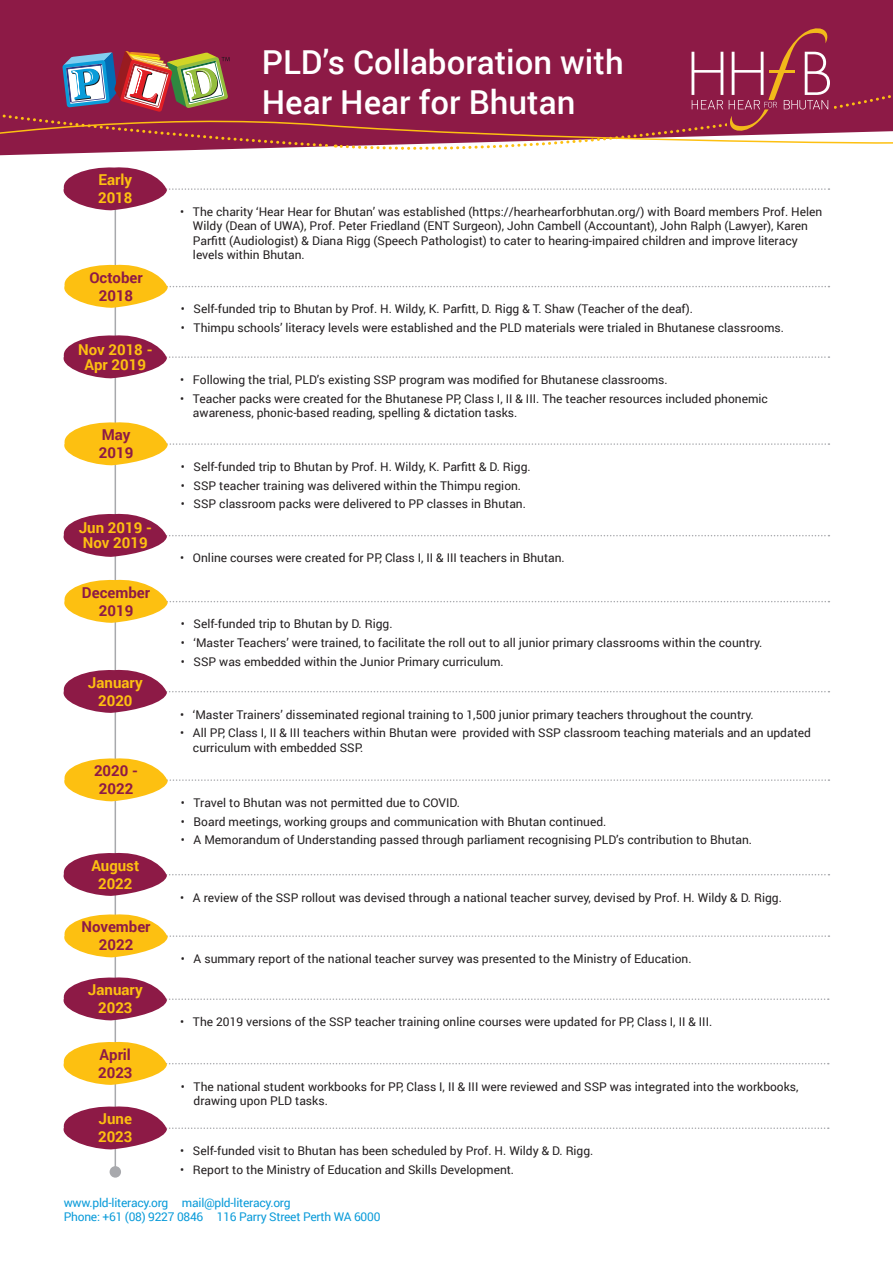
<style>
.page{position:relative;width:893px;height:1263px;background:#fff}
.page>*{position:absolute;margin:0;border:0;box-sizing:border-box;transform-origin:0 0}
.t1{font:500 33px/39.6px "Roboto";color:#fff}
.t2{font:700 15px/18px "Roboto";color:#fdc011;text-align:center}
.t3{font:700 15px/18px "Roboto";color:#8d1a46;text-align:center}
.t4{font:12px/14.4px "Roboto";color:#231f20}
.t5{font:12px/14.4px "Roboto";letter-spacing:-.02em;color:#0a9bd9}
</style>
<div class="page">
<div style="left:0;top:0;width:893px;height:113px;background:#8d1a46"></div>
<div style="left:338px;top:77px;width:555px;height:36px;background:#8d1a46"></div>
<svg style="left:0;top:113px;width:893px;height:43px"></svg>
<hr style="left:115px;top:183px;width:1px;height:989px;background:#a8a9ad">
<div style="left:110px;top:1166px;width:11px;height:11px;background:#a8a9ad;border-radius:50%"></div>
<svg style="left:63px;top:167px;width:766px;height:43px"></svg>
<svg style="left:64px;top:263px;width:765px;height:45px"></svg>
<svg style="left:63px;top:334px;width:766px;height:44px"></svg>
<svg style="left:64px;top:421px;width:765px;height:44px"></svg>
<svg style="left:63px;top:512px;width:766px;height:45px"></svg>
<svg style="left:64px;top:578px;width:765px;height:45px"></svg>
<svg style="left:63px;top:668px;width:766px;height:45px"></svg>
<svg style="left:64px;top:757px;width:765px;height:44px"></svg>
<svg style="left:63px;top:851px;width:766px;height:45px"></svg>
<svg style="left:64px;top:913px;width:765px;height:44px"></svg>
<svg style="left:63px;top:976px;width:766px;height:44px"></svg>
<svg style="left:63px;top:1040px;width:766px;height:45px"></svg>
<svg style="left:63px;top:1105px;width:766px;height:44px"></svg>
<svg style="left:691px;top:22px;width:142px;height:111px;background:#9a3352"></svg>
<svg style="left:0;top:51px;width:336px;height:98px;background:#933e57"></svg>
<p class="t2" style="left:98px;top:170px;width:36px;text-align:left">Early<br>2018</p>
<p class="t3" style="left:89px;top:268px;width:55px">October<br>2018</p>
<p class="t2" style="left:78px;top:341px;width:76px;line-height:15px">Nov 2018 -<br>Apr 2019</p>
<p class="t3" style="left:99px;top:425px;width:36px;text-align:left">May<br>2019</p>
<p class="t2" style="left:79px;top:520px;width:75px;line-height:15px;text-align:left">Jun 2019 -<br>Nov 2019</p>
<p class="t3" style="left:82px;top:583px;width:70px">December<br>2019</p>
<p class="t2" style="left:88px;top:673px;width:56px">January<br>2020</p>
<p class="t3" style="left:94px;top:761px;width:46px">2020 -<br>2022</p>
<p class="t2" style="left:91px;top:856px;width:49px">August<br>2022</p>
<p class="t3" style="left:81px;top:917px;width:71px">November<br>2022</p>
<p class="t2" style="left:88px;top:980px;width:56px">January<br>2023</p>
<p class="t3" style="left:98px;top:1045px;width:36px;text-align:left">April<br>2023</p>
<p class="t2" style="left:98px;top:1109px;width:36px;text-align:left">June<br>2023</p>
<h1 class="t1" style="left:262px;top:42px;width:363px">PLD’s Collaboration with<br>Hear Hear for Bhutan</h1>
<p class="t4" style="left:193px;top:204px;width:631px;text-indent:-13px">• The charity ‘Hear Hear for Bhutan’ was established (https://hearhearforbhutan.org/) with Board members Prof. Helen Wildy (Dean of UWA), Prof. Peter Friedland (ENT Surgeon), John Cambell (Accountant), John Ralph (Lawyer), Karen Parfitt (Audiologist) &amp; Diana Rigg (Speech Pathologist) to cater to hearing-impaired children and improve literacy levels within Bhutan.</p>
<p class="t4" style="left:181px;top:301px;width:514px">• Self-funded trip to Bhutan by Prof. H. Wildy, K. Parfitt, D. Rigg &amp; T. Shaw (Teacher of the deaf).</p>
<p class="t4" style="left:181px;top:320px;width:605px">• Thimpu schools’ literacy levels were established and the PLD materials were trialed in Bhutanese classrooms.</p>
<p class="t4" style="left:180px;top:372px;width:489px">• Following the trial, PLD’s existing SSP program was modified for Bhutanese classrooms.</p>
<p class="t4" style="left:193px;top:391px;width:576px;text-indent:-13px">• Teacher packs were created for the Bhutanese PP, Class I, II &amp; III. The teacher resources included phonemic awareness, phonic-based reading, spelling &amp; dictation tasks.</p>
<p class="t4" style="left:181px;top:459px;width:351px">• Self-funded trip to Bhutan by Prof. H. Wildy, K. Parfitt &amp; D. Rigg.</p>
<p class="t4" style="left:181px;top:478px;width:342px">• SSP teacher training was delivered within the Thimpu region.</p>
<p class="t4" style="left:181px;top:496px;width:347px">• SSP classroom packs were delivered to PP classes in Bhutan.</p>
<p class="t4" style="left:180px;top:551px;width:386px">• Online courses were created for PP, Class I, II &amp; III teachers in Bhutan.</p>
<p class="t4" style="left:181px;top:616px;width:213px">• Self-funded trip to Bhutan by D. Rigg.</p>
<p class="t4" style="left:181px;top:635px;width:583px">• ‘Master Teachers’ were trained, to facilitate the roll out to all junior primary classrooms within the country.</p>
<p class="t4" style="left:181px;top:654px;width:324px">• SSP was embedded within the Junior Primary curriculum.</p>
<p class="t4" style="left:180px;top:707px;width:575px">• ‘Master Trainers’ disseminated regional training to 1,500 junior primary teachers throughout the country.</p>
<p class="t4" style="left:193px;top:725px;width:619px;text-indent:-13px">• All PP, Class I, II &amp; III teachers within Bhutan were provided with SSP classroom teaching materials and an updated curriculum with embedded SSP.</p>
<p class="t4" style="left:181px;top:795px;width:281px">• Travel to Bhutan was not permitted due to COVID.</p>
<p class="t4" style="left:181px;top:814px;width:427px">• Board meetings, working groups and communication with Bhutan continued.</p>
<p class="t4" style="left:181px;top:832px;width:573px">• A Memorandum of Understanding passed through parliament recognising PLD’s contribution to Bhutan.</p>
<p class="t4" style="left:180px;top:890px;width:603px">• A review of the SSP rollout was devised through a national teacher survey, devised by Prof. H. Wildy &amp; D. Rigg.</p>
<p class="t4" style="left:181px;top:951px;width:512px">• A summary report of the national teacher survey was presented to the Ministry of Education.</p>
<p class="t4" style="left:180px;top:1014px;width:534px">• The 2019 versions of the SSP teacher training online courses were updated for PP, Class I, II &amp; III.</p>
<p class="t4" style="left:194px;top:1078px;width:606px;text-indent:-13px">• The national student workbooks for PP, Class I, II &amp; III were reviewed and SSP was integrated into the workbooks, drawing upon PLD tasks.</p>
<p class="t4" style="left:180px;top:1143px;width:415px">• Self-funded visit to Bhutan has been scheduled by Prof. H. Wildy &amp; D. Rigg.</p>
<p class="t4" style="left:180px;top:1162px;width:335px">• Report to the Ministry of Education and Skills Development.</p>
<p class="t5" style="left:64px;top:1195px;width:318px">www.pld-literacy.org mail@pld-literacy.org<br>Phone: +61 (08) 9227 0846 116 Parry Street Perth WA 6000</p>
</div>
